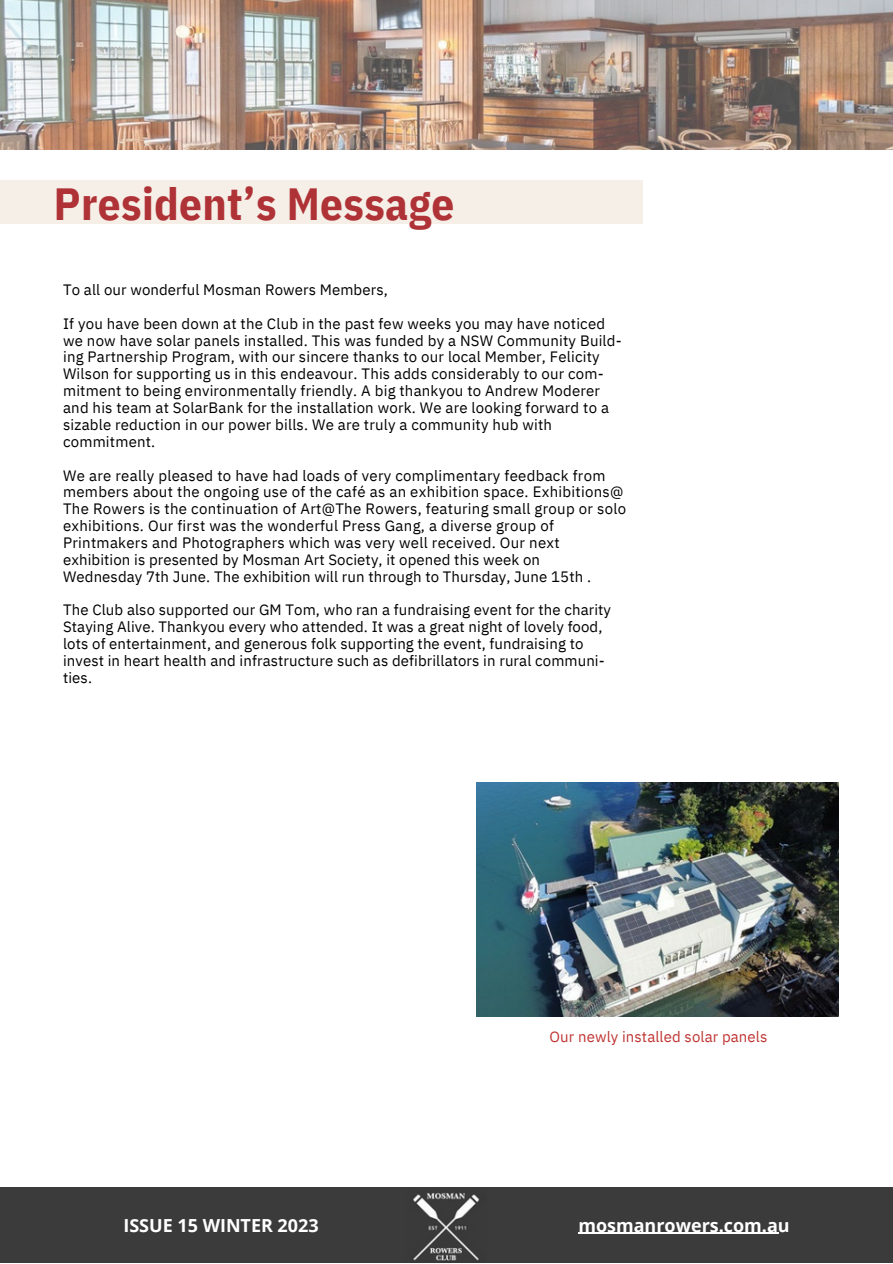
<style>
.page{position:relative;width:893px;height:1264px;background:#fff}
.page>*{position:absolute;margin:0;border:0;box-sizing:border-box;transform-origin:0 0}
.t1{font:700 45px "IBM Plex Sans Cond";letter-spacing:.01em;color:#af3236}
.t2{font:700 18px "Open Sans";color:#fff}
.t3{font:15px/16.8px "IBM Plex Sans";letter-spacing:.015em;color:#000}
.t4{font:15px "IBM Plex Sans";letter-spacing:.005em;color:#be3432}
</style>
<div class="page">
<div style="left:0;top:180px;width:642px;height:44px;background:#f5efe8"></div>
<img style="left:0;top:0;width:892px;height:149px">
<img style="left:476px;top:782px;width:362px;height:234px">
<div style="left:0;top:1187px;width:892px;height:75px;background:#3c3b3b"></div>
<hr style="left:578px;top:1232px;width:200px;height:1px;background:#fff">
<img style="left:413px;top:1193px;width:66px;height:68px">
<p class="t1" style="left:54px;top:174px;width:402px">President’s Message</p>
<p class="t3" style="left:63px;top:281px;width:326px">To all our wonderful Mosman Rowers Members,</p>
<p class="t3" style="left:63px;top:314px;width:560px">If you have been down at the Club in the past few weeks you may have noticed we now have solar panels installed. This was funded by a NSW Community Build&shy;ing Partnership Program, with our sincere thanks to our local Member, Felicity Wilson for supporting us in this endeavour. This adds considerably to our com&shy;mitment to being environmentally friendly. A big thankyou to Andrew Moderer and his team at SolarBank for the installation work. We are looking forward to a sizable reduction in our power bills. We are truly a community hub with commitment.</p>
<p class="t3" style="left:63px;top:466px;width:564px">We are really pleased to have had loads of very complimentary feedback from members about the ongoing use of the café as an exhibition space. Exhibitions@ The Rowers is the continuation of Art@The Rowers, featuring small group or solo exhibitions. Our first was the wonderful Press Gang, a diverse group of Printmakers and Photographers which was very well received. Our next</p>
<p class="t3" style="left:63px;top:551px;width:529px">exhibition is presented by Mosman Art Society, it opened this week on<br>Wednesday 7th June. The exhibition will run through to Thursday, June 15th .</p>
<p class="t3" style="left:63px;top:601px;width:549px">The Club also supported our GM Tom, who ran a fundraising event for the charity Staying Alive. Thankyou every who attended. It was a great night of lovely food, lots of entertainment, and generous folk supporting the event, fundraising to invest in heart health and infrastructure such as defibrillators in rural communi&shy;ties.</p>
<p class="t4" style="left:549px;top:1026px;width:219px">Our newly installed solar panels</p>
<p class="t2" style="left:123px;top:1212px;width:197px">ISSUE 15 WINTER 2023</p>
<p class="t2" style="left:578px;top:1212px;width:213px">mosmanrowers.com.au</p>
</div>
